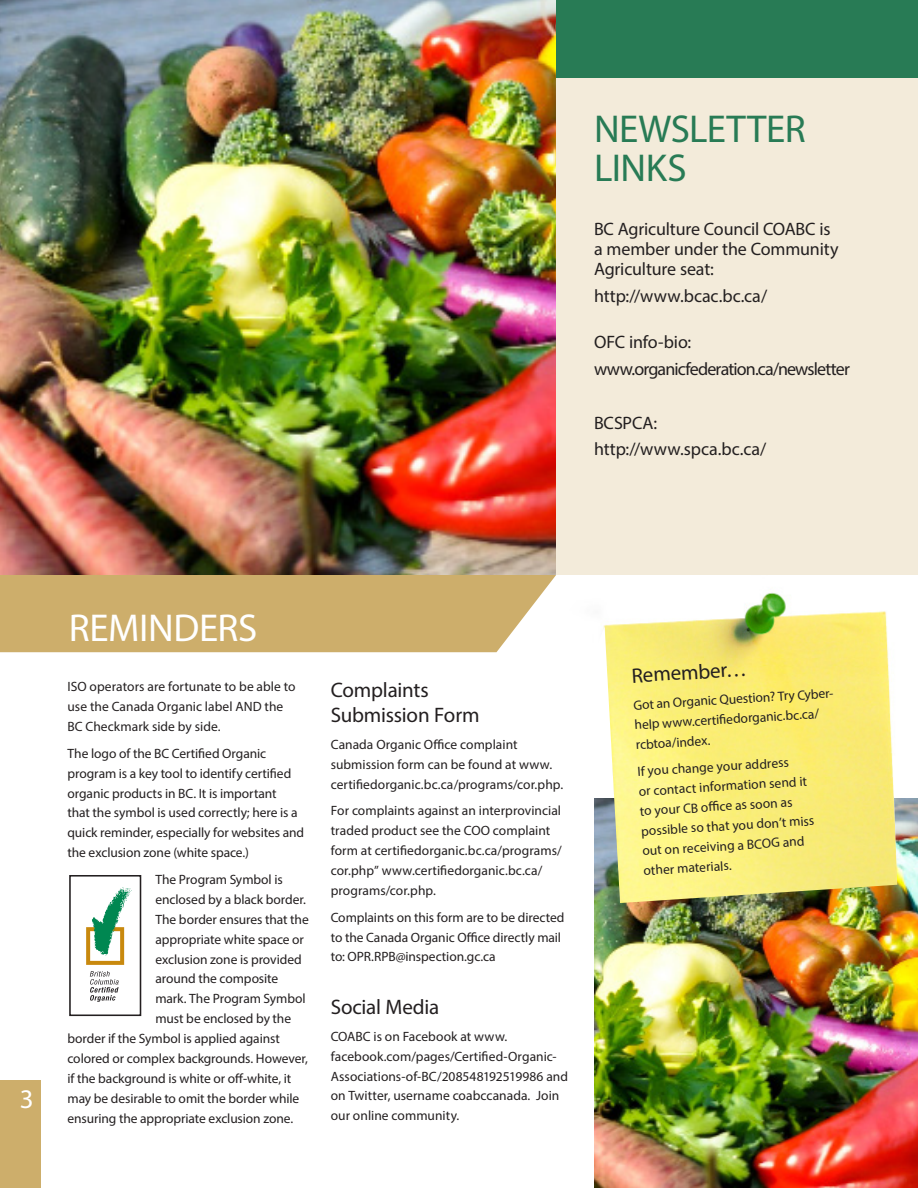
<style>
.page{position:relative;width:918px;height:1188px;background:#fff}
.page>*{position:absolute;margin:0;border:0;box-sizing:border-box;transform-origin:0 0}
.t1{font:39px/39px "Myriad Pro";letter-spacing:-.01em;color:#287b55}
.t2{font:39px "Myriad Pro";letter-spacing:-.01em;color:#fff}
.t3{font:27px "Myriad Pro";color:#fff}
.t4{font:21px/25.2px "Myriad Pro";letter-spacing:-.01em;color:#231f20}
.t5{font:18px/20px "Myriad Pro";letter-spacing:-.01em;color:#231f20}
.t6{font:18px "Myriad Pro";letter-spacing:-.045em;color:#231f20}
.t7{font:13.5px/20px "Myriad Pro";color:#231f20}
</style>
<div class="page">
<img style="left:594px;top:903px;width:324px;height:285px">
<img style="left:556px;top:574px;width:362px;height:329px">
<div style="left:0;top:574px;width:556px;height:78px;background:#cdae6b"></div>
<img style="left:0;top:0;width:556px;height:574px">
<div style="left:556px;top:0;width:362px;height:574px;background:#f3ebda"></div>
<div style="left:556px;top:0;width:362px;height:78px;background:#287b55"></div>
<div style="left:0;top:1080px;width:41px;height:108px;background:#cdae6b"></div>
<div style="left:69px;top:875px;width:72px;height:141px;border:2px solid #231f20"></div>
<svg style="left:86px;top:887px;width:46px;height:78px"></svg>
<svg style="left:90px;top:971px;width:29px;height:31px"></svg>
<p class="t1" style="left:594px;top:109px;width:213px">NEWSLETTER<br>LINKS</p>
<p class="t5" style="left:594px;top:219px;width:246px">BC Agriculture Council COABC is a member under the Community<br>Agriculture seat:</p>
<p class="t5" style="left:594px;top:285px;width:175px">http://www.bcac.bc.ca/</p>
<p class="t5" style="left:594px;top:332px;width:99px">OFC info-bio:</p>
<p class="t6" style="left:594px;top:358px;width:257px">www.organicfederation.ca/newsletter</p>
<p class="t5" style="left:594px;top:412px;width:65px">BCSPCA:</p>
<p class="t5" style="left:594px;top:439px;width:174px">http://www.spca.bc.ca/</p>
<p class="t3" style="left:20px;top:1082px;width:15px">3</p>
<p class="t2" style="left:69px;top:604px;width:190px">REMINDERS</p>
<p class="t7" style="left:68px;top:676px;width:230px">ISO operators are fortunate to be able to use the Canada Organic label AND the<br>BC Checkmark side by side.</p>
<p class="t7" style="left:68px;top:743px;width:238px">The logo of the BC Certified Organic program is a key tool to identify certified organic products in BC. It is important<br>that the symbol is used correctly; here is a quick reminder, especially for websites and the exclusion zone (white space.)</p>
<p class="t7" style="left:155px;top:869px;width:129px">The Program Symbol is</p>
<p class="t7" style="left:155px;top:889px;width:152px">enclosed by a black border.</p>
<p class="t7" style="left:155px;top:909px;width:155px">The border ensures that the</p>
<p class="t7" style="left:155px;top:929px;width:150px">appropriate white space or</p>
<p class="t7" style="left:155px;top:949px;width:148px">exclusion zone is provided</p>
<p class="t7" style="left:155px;top:969px;width:124px">around the composite</p>
<p class="t7" style="left:155px;top:989px;width:152px">mark. The Program Symbol</p>
<p class="t7" style="left:155px;top:1008px;width:137px">must be enclosed by the</p>
<p class="t7" style="left:68px;top:1028px;width:214px">border if the Symbol is applied against</p>
<p class="t7" style="left:68px;top:1048px;width:242px">colored or complex backgrounds. However,</p>
<p class="t7" style="left:68px;top:1068px;width:225px">if the background is white or off-white, it</p>
<p class="t7" style="left:68px;top:1088px;width:233px">may be desirable to omit the border while</p>
<p class="t7" style="left:68px;top:1108px;width:227px">ensuring the appropriate exclusion zone.</p>
<p class="t4" style="left:331px;top:677px;width:150px">Complaints<br>Submission Form</p>
<p class="t7" style="left:331px;top:734px;width:234px">Canada Organic Office complaint submission form can be found at www. certifiedorganic.bc.ca/programs/cor.php.</p>
<p class="t7" style="left:331px;top:801px;width:232px">For complaints against an interprovincial traded product see the COO complaint form at certifiedorganic.bc.ca/programs/ cor.php” www.certifiedorganic.bc.ca/ programs/cor.php.</p>
<p class="t7" style="left:331px;top:907px;width:235px">Complaints on this form are to be directed to the Canada Organic Office directly mail to: OPR.RPB@inspection.gc.ca</p>
<p class="t4" style="left:331px;top:994px;width:110px">Social Media</p>
<p class="t7" style="left:331px;top:1026px;width:239px">COABC is on Facebook at www. facebook.com/pages/Certified-Organic-Associations-of-BC/208548192519986 and on Twitter, username coabccanada. Join our online community.</p>
<p class="t4" style="left:631px;top:663px;width:117px;rotate:-4deg">Remember…</p>
<p class="t7" style="left:633px;top:694px;width:204px;rotate:-3deg">Got an Organic Question? Try Cyber&shy;help www.certifi edorganic.bc.ca/ rcbtoa/index.</p>
<p class="t7" style="left:637px;top:761px;width:175px;rotate:-3deg">If you change your address<br>or contact information send it to your CB offi ce as soon as possible so that you don’t miss out on receiving a BCOG and other materials.</p>
</div>
